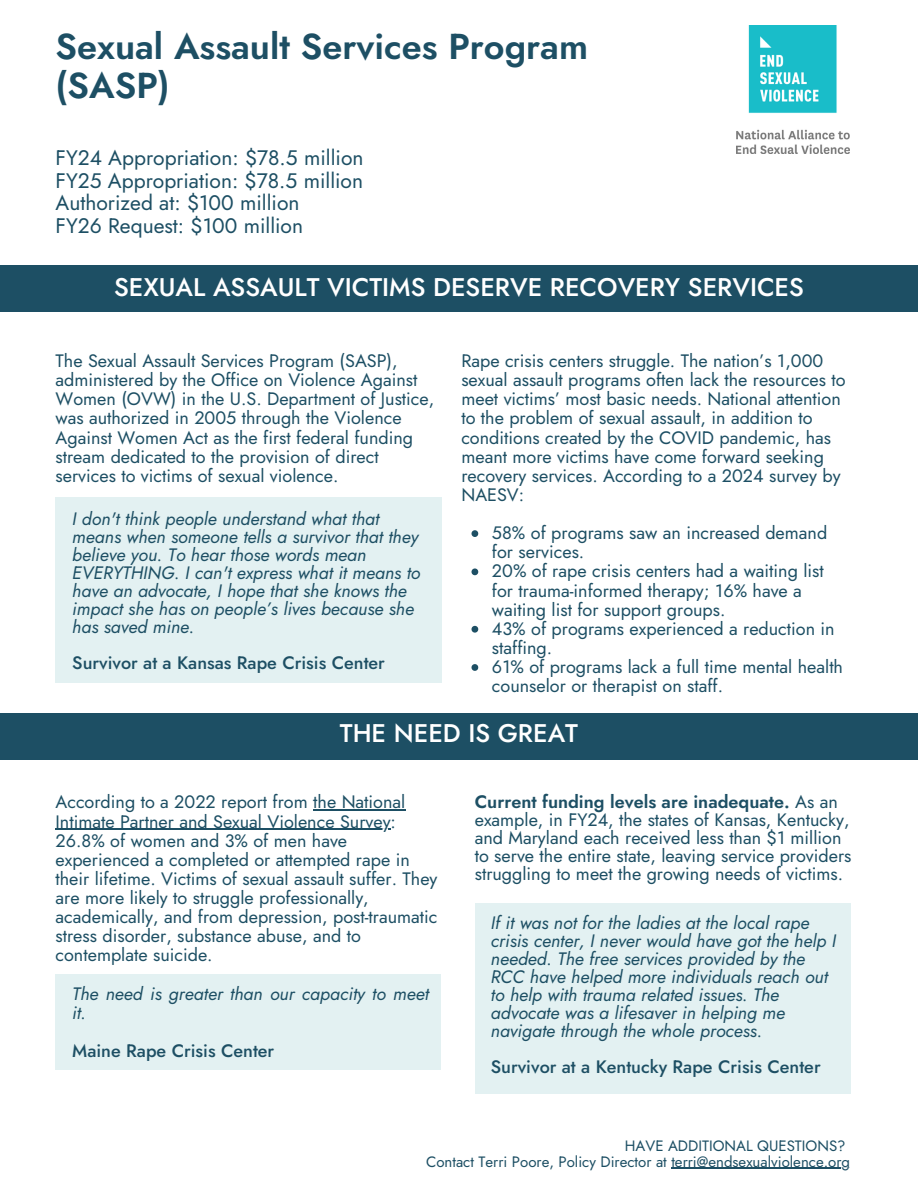
<style>
.page{position:relative;width:918px;height:1188px;background:#fff}
.page>*{position:absolute;margin:0;border:0;box-sizing:border-box;transform-origin:0 0}
.t1{font:600 36px/39.3px "Jost";color:#1d4f64}
.t2{font:500 25.5px "Jost";color:#fff}
.t3{font:21px/22.5px "Jost";color:#1d4f64}
.t4{font:18px/19.2px "Jost";color:#1d4f64}
.t5{font:italic 18px/18px "Jost";color:#1d4f64}
.t6{font:500 18px "Jost";color:#1d4f64}
.t7{font:15px "Jost";color:#1d4f64}
.s1{font-weight:600}
</style>
<div class="page">
<div style="left:0;top:265px;width:918px;height:47px;background:#1d4f64"></div>
<div style="left:0;top:713px;width:918px;height:46px;background:#1d4f64"></div>
<hr style="left:313px;top:810px;width:92px;height:1px;background:#1d4f64">
<hr style="left:56px;top:829px;width:335px;height:1px;background:#1d4f64">
<svg style="left:472px;top:530px;width:6px;height:7px"></svg>
<svg style="left:472px;top:568px;width:6px;height:7px"></svg>
<svg style="left:472px;top:626px;width:6px;height:7px"></svg>
<svg style="left:472px;top:664px;width:6px;height:7px"></svg>
<div style="left:475px;top:904px;width:375px;height:190px;background:#e3f1f2"></div>
<div style="left:56px;top:498px;width:386px;height:185px;background:#e3f1f2"></div>
<div style="left:56px;top:975px;width:385px;height:95px;background:#e3f1f2"></div>
<hr style="left:671px;top:1168px;width:179px;height:1px;background:#1d4f64">
<img style="left:736px;top:26px;width:114px;height:128px">
<p class="t1" style="left:56px;top:26px;width:534px">Sexual Assault Services Program (SASP)</p>
<h2 class="t3" style="left:56px;top:146px;width:309px">FY24 Appropriation: $78.5 million<br>FY25 Appropriation: $78.5 million<br>Authorized at: $100 million<br>FY26 Request: $100 million</h2>
<h1 class="t2" style="left:114px;top:269px;width:691px">SEXUAL ASSAULT VICTIMS DESERVE RECOVERY SERVICES</h1>
<h3 class="t4" style="left:56px;top:351px;width:380px">The Sexual Assault Services Program (SASP), administered by the Office on Violence Against Women (OVW) in the U.S. Department of Justice, was authorized in 2005 through the Violence Against Women Act as the first federal funding stream dedicated to the provision of direct services to victims of sexual violence.</h3>
<h5 class="t5" style="left:72px;top:509px;width:350px">I don't think people understand what that means when someone tells a survivor that they believe you. To hear those words mean EVERYTHING. I can't express what it means to have an advocate, I hope that she knows the impact she has on people’s lives because she has saved mine.</h5>
<h5 class="t6" style="left:72px;top:649px;width:314px">Survivor at a Kansas Rape Crisis Center</h5>
<p class="t4" style="left:461px;top:351px;width:386px">Rape crisis centers struggle. The nation’s 1,000 sexual assault programs often lack the resources to meet victims’ most basic needs. National attention to the problem of sexual assault, in addition to conditions created by the COVID pandemic, has meant more victims have come forward seeking recovery services. According to a 2024 survey by NAESV:</p>
<p class="t4" style="left:492px;top:523px;width:337px">58% of programs saw an increased demand for services.</p>
<p class="t4" style="left:492px;top:562px;width:333px">20% of rape crisis centers had a waiting list for trauma-informed therapy; 16% have a waiting list for support groups.</p>
<p class="t4" style="left:492px;top:619px;width:344px">43% of programs experienced a reduction in staffing.</p>
<h5 class="t4" style="left:492px;top:657px;width:353px">61% of programs lack a full time mental health counselor or therapist on staff.</h5>
<p class="t2" style="left:340px;top:715px;width:240px">THE NEED IS GREAT</p>
<h5 class="t4" style="left:56px;top:793px;width:351px">According to a 2022 report from the National</h5>
<h5 class="t4" style="left:56px;top:812px;width:383px">Intimate Partner and Sexual Violence Survey:<br>26.8% of women and 3% of men have experienced a completed or attempted rape in their lifetime. Victims of sexual assault suffer. They are more likely to struggle professionally, academically, and from depression, post-traumatic stress disorder, substance abuse, and to contemplate suicide.</h5>
<h4 class="t5" style="left:72px;top:984px;width:358px;line-height:19.2px">The need is greater than our capacity to meet it.</h4>
<h5 class="t6" style="left:72px;top:1038px;width:204px">Maine Rape Crisis Center</h5>
<h5 class="t4" style="left:475px;top:793px;width:378px;line-height:18px"><span class="s1">Current funding levels are inadequate.</span> As an example, in FY24, the states of Kansas, Kentucky, and Maryland each received less than $1 million to serve the entire state, leaving service providers struggling to meet the growing needs of victims.</h5>
<h4 class="t5" style="left:491px;top:914px;width:347px">If it was not for the ladies at the local rape crisis center, I never would have got the help I needed. The free services provided by the RCC have helped more individuals reach out to help with trauma related issues. The advocate was a lifesaver in helping me navigate through the whole process.</h4>
<h2 class="t6" style="left:491px;top:1054px;width:331px">Survivor at a Kentucky Rape Crisis Center</h2>
<h4 class="t7" style="left:625px;top:1135px;width:222px">HAVE ADDITIONAL QUESTIONS?</h4>
<p class="t7" style="left:426px;top:1151px;width:426px">Contact Terri Poore, Policy Director at terri@endsexualviolence.org</p>
</div>
